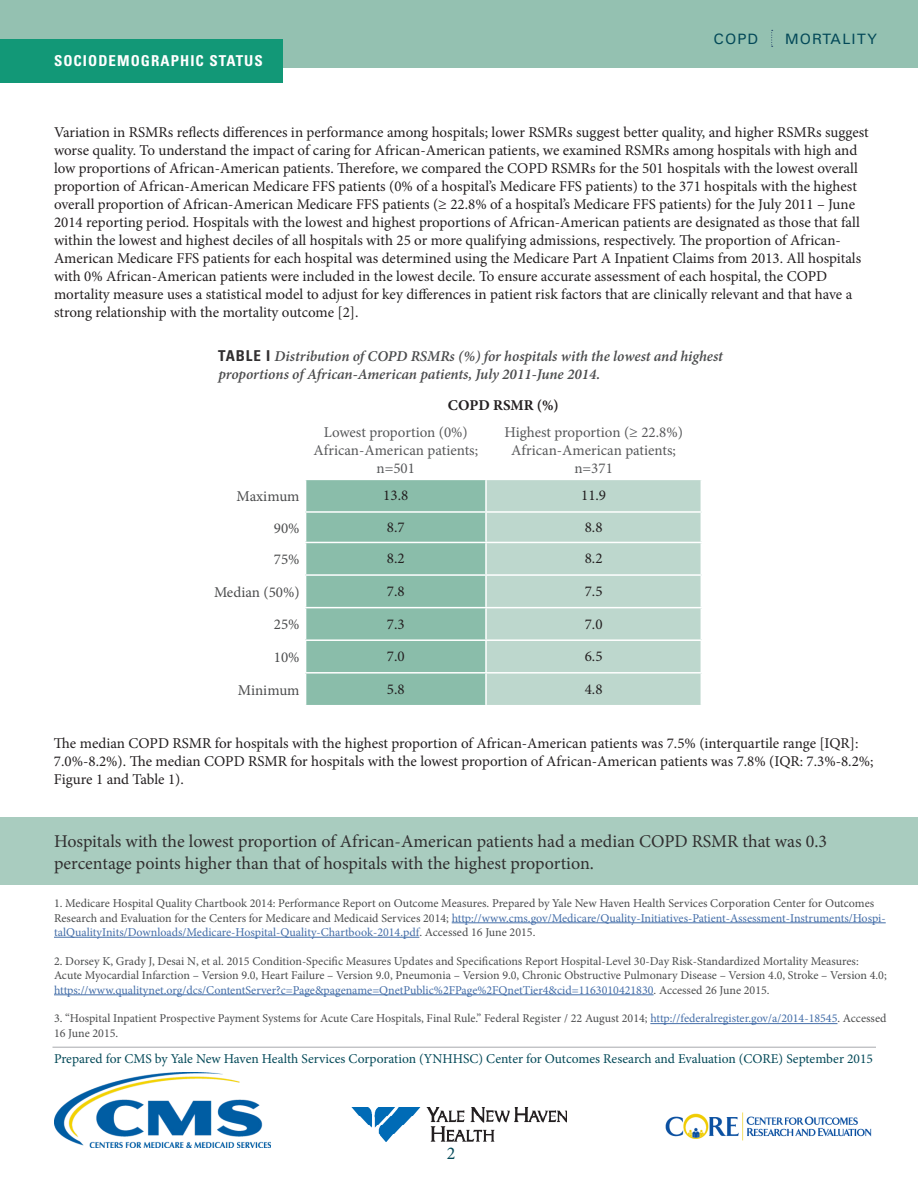
<style>
.page{position:relative;width:918px;height:1188px;background:#fff}
.page>*{position:absolute;margin:0;border:0;box-sizing:border-box;transform-origin:0 0}
.t1{font:18px/21.6px "Minion Pro";color:#312f30}
.t2{font:18px "Minion Pro";color:#034958}
.t3{font:15px/18px "Minion Pro";color:#231f20}
.t4{font:italic 600 15px/18px "Minion Pro";letter-spacing:-.005em;color:#4b4c4d}
.t5{font:15px "Minion Pro";color:#57585a}
.t6{font:15px "Minion Pro";color:#4b4c4d}
.t7{font:700 condensed 15px "Univers";letter-spacing:.07em;color:#fff}
.t8{font:15px "Univers";letter-spacing:.07em;color:#034958}
.t9{font:700 15px "Minion Pro";color:#231f20}
.t10{font:13.5px "Minion Pro";color:#034958}
.t11{font:12px/14.4px "Minion Pro";color:#4b4c4d}
.s1{font-family:"Univers";font-weight:700;font-style:normal;font-stretch:condensed;color:#312f30}
.s2{color:#436da8}
</style>
<div class="page">
<hr style="left:452px;top:923px;width:434px;height:1px;background:#436da8">
<hr style="left:54px;top:937px;width:365px;height:1px;background:#436da8">
<hr style="left:54px;top:995px;width:600px;height:1px;background:#436da8">
<hr style="left:650px;top:1023px;width:187px;height:1px;background:#436da8">
<div style="left:0;top:0;width:918px;height:68px;background:#94c1b1"></div>
<svg style="left:771px;top:30px;width:2px;height:17px"></svg>
<div style="left:0;top:818px;width:918px;height:67px;background:#a9ccbf"></div>
<hr style="left:52px;top:1047px;width:824px;height:1px;background:#a8a9ad">
<div style="left:0;top:39px;width:283px;height:43px;background:#129877"></div>
<div style="left:306px;top:479px;width:180px;height:33px;background:#8abdaa"></div>
<div style="left:306px;top:512px;width:180px;height:30px;background:#8abdaa"></div>
<div style="left:306px;top:542px;width:180px;height:33px;background:#8abdaa"></div>
<div style="left:306px;top:575px;width:180px;height:33px;background:#8abdaa"></div>
<div style="left:306px;top:608px;width:180px;height:32px;background:#8abdaa"></div>
<div style="left:306px;top:640px;width:180px;height:33px;background:#8abdaa"></div>
<div style="left:306px;top:673px;width:180px;height:33px;background:#8abdaa"></div>
<div style="left:486px;top:479px;width:215px;height:33px;background:#bdd7cd"></div>
<div style="left:486px;top:512px;width:215px;height:30px;background:#bdd7cd"></div>
<div style="left:486px;top:542px;width:215px;height:33px;background:#bdd7cd"></div>
<div style="left:486px;top:575px;width:215px;height:33px;background:#bdd7cd"></div>
<div style="left:486px;top:608px;width:215px;height:32px;background:#bdd7cd"></div>
<div style="left:486px;top:640px;width:215px;height:33px;background:#bdd7cd"></div>
<div style="left:486px;top:673px;width:215px;height:33px;background:#bdd7cd"></div>
<hr style="left:305px;top:479px;width:181px;height:1px;background:#fff">
<hr style="left:486px;top:479px;width:216px;height:1px;background:#fff">
<hr style="left:485px;top:480px;width:2px;height:31px;background:#fff">
<hr style="left:305px;top:511px;width:181px;height:2px;background:#fff">
<hr style="left:486px;top:511px;width:216px;height:2px;background:#fff">
<hr style="left:485px;top:513px;width:2px;height:29px;background:#fff">
<hr style="left:305px;top:542px;width:181px;height:1px;background:#fff">
<hr style="left:486px;top:542px;width:216px;height:1px;background:#fff">
<hr style="left:485px;top:543px;width:2px;height:31px;background:#fff">
<hr style="left:305px;top:574px;width:181px;height:2px;background:#fff">
<hr style="left:486px;top:574px;width:216px;height:2px;background:#fff">
<hr style="left:485px;top:576px;width:2px;height:31px;background:#fff">
<hr style="left:305px;top:607px;width:181px;height:1px;background:#fff">
<hr style="left:486px;top:607px;width:216px;height:1px;background:#fff">
<hr style="left:485px;top:608px;width:2px;height:31px;background:#fff">
<hr style="left:305px;top:639px;width:181px;height:2px;background:#fff">
<hr style="left:486px;top:639px;width:216px;height:2px;background:#fff">
<hr style="left:485px;top:641px;width:2px;height:31px;background:#fff">
<hr style="left:305px;top:672px;width:181px;height:2px;background:#fff">
<hr style="left:486px;top:672px;width:216px;height:2px;background:#fff">
<hr style="left:485px;top:674px;width:2px;height:31px;background:#fff">
<hr style="left:305px;top:705px;width:181px;height:1px;background:#fff">
<hr style="left:486px;top:705px;width:216px;height:1px;background:#fff">
<img style="left:54px;top:1073px;width:216px;height:75px">
<img style="left:665px;top:1112px;width:207px;height:29px">
<img style="left:351px;top:1107px;width:216px;height:35px">
<p class="t7" style="left:54px;top:51px;width:210px">SOCIODEMOGRAPHIC STATUS</p>
<p class="t8" style="left:713px;top:29px;width:46px">COPD</p>
<p class="t8" style="left:785px;top:29px;width:94px">MORTALITY</p>
<p class="t3" style="left:54px;top:123px;width:816px">Variation in RSMRs reflects differences in performance among hospitals; lower RSMRs suggest better quality, and higher RSMRs suggest worse quality. To understand the impact of caring for African-American patients, we examined RSMRs among hospitals with high and low proportions of African-American patients. Therefore, we compared the COPD RSMRs for the 501 hospitals with the lowest overall proportion of African-American Medicare FFS patients (0% of a hospital’s Medicare FFS patients) to the 371 hospitals with the highest overall proportion of African-American Medicare FFS patients (≥ 22.8% of a hospital’s Medicare FFS patients) for the July 2011 – June 2014 reporting period. Hospitals with the lowest and highest proportions of African-American patients are designated as those that fall within the lowest and highest deciles of all hospitals with 25 or more qualifying admissions, respectively. The proportion of African-American Medicare FFS patients for each hospital was determined using the Medicare Part A Inpatient Claims from 2013. All hospitals with 0% African-American patients were included in the lowest decile. To ensure accurate assessment of each hospital, the COPD mortality measure uses a statistical model to adjust for key differences in patient risk factors that are clinically relevant and that have a strong relationship with the mortality outcome [2].</p>
<p class="t4" style="left:218px;top:347px;width:506px"><span class="s1">TABLE I</span> Distribution of COPD RSMRs (%) for hospitals with the lowest and highest proportions of African-American patients, July 2011-June 2014.</p>
<p class="t9" style="left:448px;top:395px;width:112px">COPD RSMR (%)</p>
<p class="t5" style="left:324px;top:423px;width:145px">Lowest proportion (0%)</p>
<p class="t5" style="left:504px;top:423px;width:180px">Highest proportion (≥ 22.8%)</p>
<p class="t5" style="left:313px;top:441px;width:166px">African-American patients;</p>
<p class="t5" style="left:511px;top:441px;width:166px">African-American patients;</p>
<p class="t5" style="left:377px;top:459px;width:40px">n=501</p>
<p class="t5" style="left:574px;top:459px;width:40px">n=371</p>
<p class="t6" style="left:237px;top:486px;width:65px">Maximum</p>
<p class="t3" style="left:383px;top:487px;width:27px">13.8</p>
<p class="t3" style="left:581px;top:487px;width:27px">11.9</p>
<p class="t6" style="left:274px;top:518px;width:27px">90%</p>
<p class="t3" style="left:387px;top:518px;width:19px">8.7</p>
<p class="t3" style="left:585px;top:518px;width:19px">8.8</p>
<p class="t6" style="left:274px;top:549px;width:27px">75%</p>
<p class="t3" style="left:387px;top:550px;width:19px">8.2</p>
<p class="t3" style="left:585px;top:550px;width:19px">8.2</p>
<p class="t6" style="left:214px;top:582px;width:87px">Median (50%)</p>
<p class="t3" style="left:387px;top:582px;width:19px">7.8</p>
<p class="t3" style="left:585px;top:582px;width:19px">7.5</p>
<p class="t6" style="left:274px;top:615px;width:27px">25%</p>
<p class="t3" style="left:387px;top:615px;width:19px">7.3</p>
<p class="t3" style="left:585px;top:615px;width:19px">7.0</p>
<p class="t6" style="left:274px;top:647px;width:27px">10%</p>
<p class="t3" style="left:387px;top:647px;width:19px">7.0</p>
<p class="t3" style="left:585px;top:647px;width:19px">6.5</p>
<p class="t6" style="left:238px;top:680px;width:63px">Minimum</p>
<p class="t3" style="left:387px;top:680px;width:19px">5.8</p>
<p class="t3" style="left:585px;top:680px;width:19px">4.8</p>
<p class="t3" style="left:54px;top:735px;width:821px">The median COPD RSMR for hospitals with the highest proportion of African-American patients was 7.5% (interquartile range [IQR]:<br>7.0%-8.2%). The median COPD RSMR for hospitals with the lowest proportion of African-American patients was 7.8% (IQR: 7.3%-8.2%;<br>Figure 1 and Table 1).</p>
<p class="t1" style="left:54px;top:831px;width:775px">Hospitals with the lowest proportion of African-American patients had a median COPD RSMR that was 0.3 percentage points higher than that of hospitals with the highest proportion.</p>
<p class="t11" style="left:54px;top:896px;width:833px">1. Medicare Hospital Quality Chartbook 2014: Performance Report on Outcome Measures. Prepared by Yale New Haven Health Services Corporation Center for Outcomes<br>Research and Evaluation for the Centers for Medicare and Medicaid Services 2014; <span class="s2">http://www.cms.gov/Medicare/Quality-Initiatives-Patient-Assessment-Instruments/Hospi&shy;talQualityInits/Downloads/Medicare-Hospital-Quality-Chartbook-2014.pdf</span>. Accessed 16 June 2015.</p>
<p class="t11" style="left:54px;top:954px;width:834px">2. Dorsey K, Grady J, Desai N, et al. 2015 Condition-Specific Measures Updates and Specifications Report Hospital-Level 30-Day Risk-Standardized Mortality Measures:<br>Acute Myocardial Infarction – Version 9.0, Heart Failure – Version 9.0, Pneumonia – Version 9.0, Chronic Obstructive Pulmonary Disease – Version 4.0, Stroke – Version 4.0; <span class="s2">https://www.qualitynet.org/dcs/ContentServer?c=Page&amp;pagename=QnetPublic%2FPage%2FQnetTier4&amp;cid=1163010421830</span>. Accessed 26 June 2015.</p>
<p class="t11" style="left:54px;top:1011px;width:834px">3. “Hospital Inpatient Prospective Payment Systems for Acute Care Hospitals, Final Rule.” Federal Register / 22 August 2014; <span class="s2">http://federalregister.gov/a/2014-18545</span>. Accessed<br>16 June 2015.</p>
<p class="t10" style="left:54px;top:1049px;width:821px">Prepared for CMS by Yale New Haven Health Services Corporation (YNHHSC) Center for Outcomes Research and Evaluation (CORE) September 2015</p>
<p class="t2" style="left:447px;top:1141px;width:10px">2</p>
</div>
